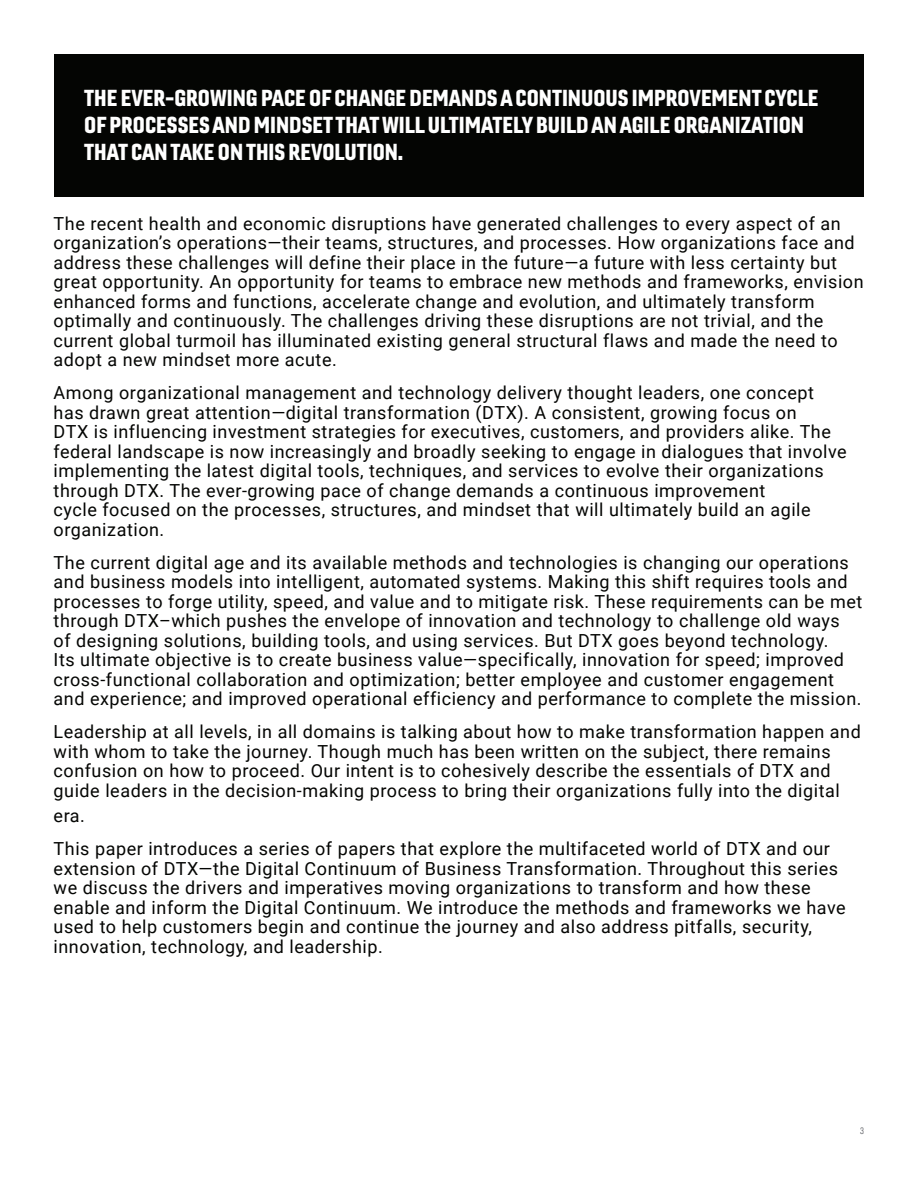
<style>
.page{position:relative;width:918px;height:1188px;background:#fff}
.page>*{position:absolute;margin:0;border:0;box-sizing:border-box;transform-origin:0 0}
.Call_out_paragraph_-_right{font:22.5px/27px "Gineso Con Bla";color:#fff}
.Body_Copy_12pt{font:18px/19.5px "Roboto";letter-spacing:.03em;color:#040503}
.Page____Footer{font:9px "Gineso Con Boo";color:#54565b}
</style>
<div class="page">
<div style="left:54px;top:54px;width:810px;height:143px;background:#040503"></div>
<p class="Call_out_paragraph_-_right" style="left:84px;top:84px;width:736px">THE EVER-GROWING PACE OF CHANGE DEMANDS A CONTINUOUS IMPROVEMENT CYCLE<br>OF PROCESSES AND MINDSET THAT WILL ULTIMATELY BUILD AN AGILE ORGANIZATION<br>THAT CAN TAKE ON THIS REVOLUTION.</p>
<p class="Body_Copy_12pt" style="left:54px;top:213px;width:812px">The recent health and economic disruptions have generated challenges to every aspect of an organization’s operations—their teams, structures, and processes. How organizations face and address these challenges will define their place in the future—a future with less certainty but great opportunity. An opportunity for teams to embrace new methods and frameworks, envision enhanced forms and functions, accelerate change and evolution, and ultimately transform optimally and continuously. The challenges driving these disruptions are not trivial, and the current global turmoil has illuminated existing general structural flaws and made the need to adopt a new mindset more acute.</p>
<p class="Body_Copy_12pt" style="left:54px;top:382px;width:795px">Among organizational management and technology delivery thought leaders, one concept has drawn great attention—digital transformation (DTX). A consistent, growing focus on<br>DTX is influencing investment strategies for executives, customers, and providers alike. The federal landscape is now increasingly and broadly seeking to engage in dialogues that involve implementing the latest digital tools, techniques, and services to evolve their organizations through DTX. The ever-growing pace of change demands a continuous improvement<br>cycle focused on the processes, structures, and mindset that will ultimately build an agile organization.</p>
<p class="Body_Copy_12pt" style="left:54px;top:552px;width:810px">The current digital age and its available methods and technologies is changing our operations and business models into intelligent, automated systems. Making this shift requires tools and processes to forge utility, speed, and value and to mitigate risk. These requirements can be met through DTX–which pushes the envelope of innovation and technology to challenge old ways<br>of designing solutions, building tools, and using services. But DTX goes beyond technology.<br>Its ultimate objective is to create business value—specifically, innovation for speed; improved cross-functional collaboration and optimization; better employee and customer engagement and experience; and improved operational efficiency and performance to complete the mission.</p>
<p class="Body_Copy_12pt" style="left:54px;top:721px;width:809px">Leadership at all levels, in all domains is talking about how to make transformation happen and with whom to take the journey. Though much has been written on the subject, there remains confusion on how to proceed. Our intent is to cohesively describe the essentials of DTX and guide leaders in the decision-making process to bring their organizations fully into the digital</p>
<p class="Body_Copy_12pt" style="left:54px;top:805px;width:33px">era.</p>
<p class="Body_Copy_12pt" style="left:54px;top:838px;width:794px">This paper introduces a series of papers that explore the multifaceted world of DTX and our extension of DTX—the Digital Continuum of Business Transformation. Throughout this series we discuss the drivers and imperatives moving organizations to transform and how these enable and inform the Digital Continuum. We introduce the methods and frameworks we have used to help customers begin and continue the journey and also address pitfalls, security, innovation, technology, and leadership.</p>
<p class="Page____Footer" style="left:860px;top:1125px;width:5px">3</p>
</div>
